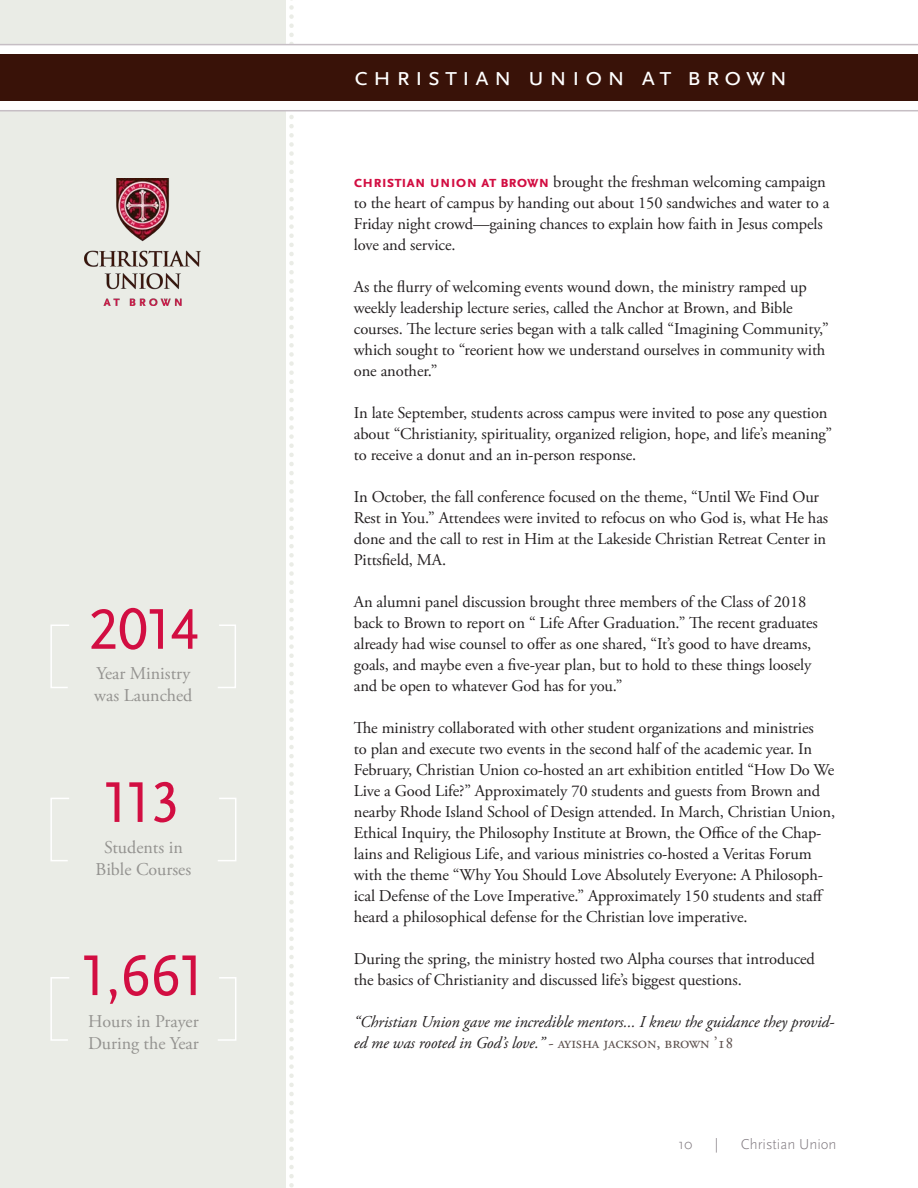
<style>
.page{position:relative;width:918px;height:1188px;background:#fff}
.page>*{position:absolute;margin:0;border:0;box-sizing:border-box;transform-origin:0 0}
.Number_Lettering{font:60px "Scala Sans OT";color:#d20e42}
.Header_1{font:27px "Scala Sans OT";letter-spacing:.175em;color:#fff}
.t1{font:18px/21.6px "Adobe Garamond Pro";letter-spacing:-.01em;color:#949390}
.Body_Text{font:16.5px/21px "Adobe Garamond Pro";letter-spacing:-.01em;color:#231f20}
.Body_Text-2{font:italic 16.5px/21px "Adobe Garamond Pro";letter-spacing:-.005em;color:#231f20}
.t2{font:300 15px "Scala Sans OT";color:#80797f}
.s1{font-family:"Scala Sans OT";font-weight:700;color:#d20e42}
.s2{font-style:normal;color:#5d514e}
</style>
<div class="page">
<svg style="left:289px;top:0;width:5px;height:1188px"></svg>
<div style="left:0;top:0;width:285px;height:1188px;background:#eaece6"></div>
<svg style="left:50px;top:624px;width:19px;height:64px"></svg>
<svg style="left:50px;top:798px;width:19px;height:63px"></svg>
<svg style="left:50px;top:977px;width:19px;height:64px"></svg>
<svg style="left:218px;top:624px;width:18px;height:64px"></svg>
<svg style="left:218px;top:798px;width:19px;height:63px"></svg>
<svg style="left:218px;top:977px;width:19px;height:64px"></svg>
<img style="left:84px;top:179px;width:116px;height:126px">
<svg style="left:0;top:43px;width:918px;height:69px"></svg>
<div style="left:0;top:54px;width:918px;height:47px;background:#391208"></div>
<p class="Number_Lettering" style="left:88px;top:597px;width:111px">2014</p>
<p class="t1" style="left:94px;top:664px;width:100px">Year Ministry was Launched</p>
<p class="Number_Lettering" style="left:105px;top:770px;width:76px">113</p>
<p class="t1" style="left:104px;top:837px;width:80px">Students in</p>
<p class="t1" style="left:96px;top:859px;width:97px">Bible Courses</p>
<p class="Number_Lettering" style="left:83px;top:943px;width:123px">1,661</p>
<p class="t1" style="left:88px;top:1011px;width:112px">Hours in Prayer<br>During the Year</p>
<p class="Header_1" style="left:354px;top:62px;width:435px">christian union at brown</p>
<p class="Body_Text" style="left:354px;top:172px;width:477px"><span class="s1">christian union at brown</span> brought the freshman welcoming campaign to the heart of campus by handing out about 150 sandwiches and water to a Friday night crowd—gaining chances to explain how faith in Jesus compels love and service.</p>
<p class="Body_Text" style="left:354px;top:277px;width:476px">As the flurry of welcoming events wound down, the ministry ramped up weekly leadership lecture series, called the Anchor at Brown, and Bible courses. The lecture series began with a talk called “Imagining Community,” which sought to “reorient how we understand ourselves in community with one another.”</p>
<p class="Body_Text" style="left:354px;top:403px;width:480px">In late September, students across campus were invited to pose any question about “Christianity, spirituality, organized religion, hope, and life’s meaning” to receive a donut and an in-person response.</p>
<p class="Body_Text" style="left:354px;top:487px;width:476px">In October, the fall conference focused on the theme, “Until We Find Our Rest in You.” Attendees were invited to refocus on who God is, what He has done and the call to rest in Him at the Lakeside Christian Retreat Center in Pittsfield, MA.</p>
<p class="Body_Text" style="left:354px;top:592px;width:466px">An alumni panel discussion brought three members of the Class of 2018 back to Brown to report on “ Life After Graduation.” The recent graduates already had wise counsel to offer as one shared, “It’s good to have dreams, goals, and maybe even a five-year plan, but to hold to these things loosely and be open to whatever God has for you.”</p>
<p class="Body_Text" style="left:354px;top:718px;width:483px">The ministry collaborated with other student organizations and ministries<br>to plan and execute two events in the second half of the academic year. In February, Christian Union co-hosted an art exhibition entitled “How Do We Live a Good Life?” Approximately 70 students and guests from Brown and nearby Rhode Island School of Design attended. In March, Christian Union, Ethical Inquiry, the Philosophy Institute at Brown, the Office of the Chap&shy;lains and Religious Life, and various ministries co-hosted a Veritas Forum with the theme “Why You Should Love Absolutely Everyone: A Philosoph&shy;ical Defense of the Love Imperative.” Approximately 150 students and staff heard a philosophical defense for the Christian love imperative.</p>
<p class="Body_Text" style="left:354px;top:949px;width:463px">During the spring, the ministry hosted two Alpha courses that introduced the basics of Christianity and discussed life’s biggest questions.</p>
<p class="Body_Text-2" style="left:354px;top:1012px;width:482px">“Christian Union gave me incredible mentors... I knew the guidance they provid&shy;ed me was rooted in God’s love.” <span class="s2">- ayisha jackson, brown ’18</span></p>
<p class="t2" style="left:678px;top:1136px;width:15px">10</p>
<p class="t2" style="left:715px;top:1136px;width:5px">|</p>
<p class="t2" style="left:741px;top:1136px;width:97px">Christian Union</p>
</div>
